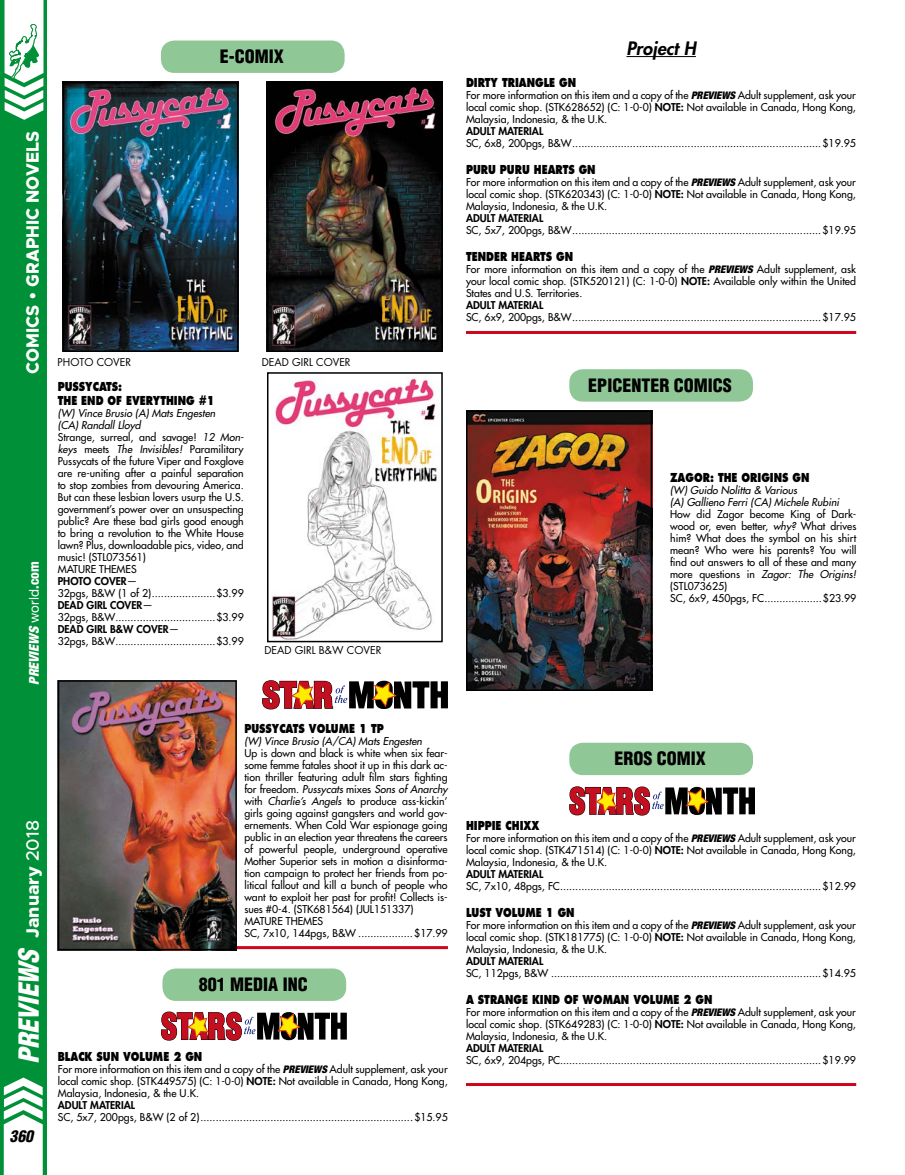
<style>
.page{position:relative;width:905px;height:1175px;background:#fff}
.page>*{position:absolute;margin:0;border:0;box-sizing:border-box;transform-origin:0 0}
.t1{font:italic 900 condensed 27px "Helvetica";color:#fff}
.t2{font:900 condensed 18px "Helvetica";color:#000}
.t3{font:800 18px "Metropolis";color:#fff;scale:.95 1}
.t4{font:italic 800 18px "Futura";color:#000}
.t5{font:italic 900 condensed 15.75px "Helvetica";color:#000}
.t6{font:italic 900 condensed 13.5px "Helvetica Neue";color:#fff}
.t7{font:800 12px/13.5px "Futura";color:#000;scale:.8 1}
.t8{font:10.5px/12px "Futura";color:#000}
.t9{font:800 10.5px/12px "Futura";color:#000}
.t10{font:10.5px "Futura";color:#000}
.s1{font-family:"Poppins";font-weight:400}
.s2{font-weight:400;font-style:normal;font-stretch:normal}
.s3{font-weight:800;font-style:normal}
.s4{font-family:"Metropolis";font-weight:800;font-style:normal;font-stretch:normal;font-size:18px}
.s5{font-family:"Metropolis";font-weight:500;font-style:normal;font-stretch:normal;font-size:18px}
.s6{font-style:italic}
.s7{font-weight:800}
.s8{font-weight:400}
.s9{font-family:"Helvetica Neue";font-weight:900;font-style:italic;font-stretch:condensed}
</style>
<div class="page">
<hr style="left:169px;top:946px;width:279px;height:3px;background:#cd071e">
<div style="left:161px;top:40px;width:183px;height:33px;background:#90c796;border-radius:14px"></div>
<img style="left:66px;top:85px;width:169px;height:264px">
<div style="left:63px;top:82px;width:175px;height:270px;border:2px solid #000"></div>
<img style="left:270px;top:85px;width:170px;height:264px">
<div style="left:267px;top:82px;width:176px;height:270px;border:2px solid #000"></div>
<img style="left:272px;top:378px;width:165px;height:261px">
<div style="left:267px;top:372px;width:176px;height:270px;border:2px solid #000"></div>
<div style="left:162px;top:968px;width:184px;height:32px;background:#90c796;border-radius:14px"></div>
<hr style="left:466px;top:331px;width:390px;height:3px;background:#cd071e">
<hr style="left:466px;top:1083px;width:390px;height:3px;background:#cd071e">
<svg style="left:161px;top:1011px;width:186px;height:29px"></svg>
<svg style="left:569px;top:786px;width:186px;height:29px"></svg>
<hr style="left:626px;top:56px;width:70px;height:1px;background:#000">
<div style="left:569px;top:369px;width:184px;height:32px;background:#90c796;border-radius:14px"></div>
<img style="left:469px;top:413px;width:180px;height:275px">
<div style="left:466px;top:410px;width:186px;height:281px;border:2px solid #000"></div>
<div style="left:569px;top:742px;width:184px;height:33px;background:#90c796;border-radius:14px"></div>
<img style="left:61px;top:683px;width:173px;height:264px">
<div style="left:58px;top:680px;width:179px;height:270px;border:2px solid #000"></div>
<svg style="left:262px;top:680px;width:186px;height:29px"></svg>
<div style="left:0;top:0;width:47px;height:1174px;background:#009037"></div>
<svg style="left:4px;top:1077px;width:39px;height:97px;background:#cfead9"></svg>
<svg style="left:5px;top:0;width:38px;height:120px"></svg>
<p class="t2" style="left:220px;top:45px;width:66px">E-COMIX</p>
<h2 class="t3" style="left:21px;top:374px;width:257px;rotate:-90deg">COMICS <span class="s1">•</span> GRAPHIC NOVELS</h2>
<p class="t6" style="left:26px;top:685px;width:125px;rotate:-90deg">PREVIEWS <span class="s2">world</span><span class="s3">.com</span></p>
<h1 class="t1" style="left:12px;top:1064px;width:245px;rotate:-90deg">PREVIEWS <span class="s4">January</span> <span class="s5">2018</span></h1>
<p class="t5" style="left:10px;top:1126px;width:25px">360</p>
<p class="t10" style="left:58px;top:355px;width:75px">PHOTO COVER</p>
<p class="t10" style="left:262px;top:355px;width:90px">DEAD GIRL COVER</p>
<p class="t7" style="left:58px;top:380px;width:198px">PUSSYCATS:<br>THE END OF EVERYTHING #1</p>
<p class="t8" style="left:58px;top:407px;width:187px"><span class="s6">(W) Vince Brusio (A) Mats Engesten<br>(CA) Randall Lloyd<br></span>Strange, surreal, and savage! <span class="s6">12 Mon&shy;keys</span> meets <span class="s6">The Invisibles!</span> Paramilitary<br>Pussycats of the future Viper and Foxglove are re-uniting after a painful separation to stop zombies from devouring America.<br>But can these lesbian lovers usurp the U.S. government’s power over an unsuspecting public? Are these bad girls good enough to bring a revolution to the White House lawn? Plus, downloadable pics, video, and music! (STL073561)<br>MATURE THEMES<br><span class="s7">PHOTO COVER</span>—<br>32pgs, B&amp;W (1 of 2)</p>
<p class="t8" style="left:216px;top:587px;width:29px">$3.99</p>
<p class="t9" style="left:58px;top:599px;width:97px">DEAD GIRL COVER<span class="s8">—<br>32pgs, B&amp;W</span></p>
<p class="t8" style="left:216px;top:611px;width:29px">$3.99</p>
<p class="t9" style="left:58px;top:623px;width:123px">DEAD GIRL B&amp;W COVER<span class="s8">—<br>32pgs, B&amp;W</span></p>
<p class="t8" style="left:216px;top:635px;width:29px">$3.99</p>
<p class="t10" style="left:264px;top:643px;width:118px">DEAD GIRL B&amp;W COVER</p>
<p class="t7" style="left:244px;top:721px;width:176px">PUSSYCATS VOLUME 1 TP</p>
<p class="t8" style="left:244px;top:735px;width:205px"><span class="s6">(W) Vince Brusio (A/CA) Mats Engesten<br></span>Up is down and black is white when six fear&shy;some femme fatales shoot it up in this dark ac&shy;tion thriller featuring adult film stars fighting for freedom. <span class="s6">Pussycats</span> mixes <span class="s6">Sons of Anarchy </span>with <span class="s6">Charlie’s Angels</span> to produce ass-kickin’ girls going against gangsters and world gov&shy;ernements. When Cold War espionage going public in an election year threatens the careers of powerful people, underground operative Mother Superior sets in motion a disinforma&shy;tion campaign to protect her friends from po&shy;litical fallout and kill a bunch of people who want to exploit her past for profit! Collects is&shy;sues #0-4. (STK681564) (JUL151337)<br>MATURE THEMES<br>SC, 7x10, 144pgs, B&amp;W</p>
<p class="t8" style="left:414px;top:927px;width:35px">$17.99</p>
<p class="t2" style="left:199px;top:973px;width:111px">801 MEDIA INC</p>
<p class="t7" style="left:58px;top:1049px;width:182px">BLACK SUN VOLUME 2 GN</p>
<p class="t8" style="left:58px;top:1063px;width:391px">For more information on this item and a copy of the <span class="s9">PREVIEWS</span> Adult supplement, ask your local comic shop. (STK449575) (C: 1-0-0) <span class="s7">NOTE:</span> Not available in Canada, Hong Kong, Malaysia, Indonesia, &amp; the U.K.<br><span class="s7">ADULT MATERIAL<br></span>SC, 5x7, 200pgs, B&amp;W (2 of 2)</p>
<p class="t8" style="left:414px;top:1111px;width:35px">$15.95</p>
<p class="t4" style="left:626px;top:37px;width:71px">Project H</p>
<p class="t7" style="left:466px;top:76px;width:139px">DIRTY TRIANGLE GN</p>
<p class="t8" style="left:466px;top:89px;width:391px">For more information on this item and a copy of the <span class="s9">PREVIEWS</span> Adult supplement, ask your local comic shop. (STK628652) (C: 1-0-0) <span class="s7">NOTE:</span> Not available in Canada, Hong Kong, Malaysia, Indonesia, &amp; the U.K.<br><span class="s7">ADULT MATERIAL<br></span>SC, 6x8, 200pgs, B&amp;W</p>
<p class="t8" style="left:822px;top:137px;width:35px">$19.95</p>
<p class="t7" style="left:466px;top:163px;width:164px">PURU PURU HEARTS GN</p>
<p class="t8" style="left:466px;top:176px;width:391px">For more information on this item and a copy of the <span class="s9">PREVIEWS</span> Adult supplement, ask your local comic shop. (STK620343) (C: 1-0-0) <span class="s7">NOTE:</span> Not available in Canada, Hong Kong, Malaysia, Indonesia, &amp; the U.K.<br><span class="s7">ADULT MATERIAL<br></span>SC, 5x7, 200pgs, B&amp;W</p>
<p class="t8" style="left:822px;top:224px;width:35px">$19.95</p>
<p class="t7" style="left:466px;top:250px;width:135px">TENDER HEARTS GN</p>
<p class="t8" style="left:466px;top:263px;width:391px">For more information on this item and a copy of the <span class="s9">PREVIEWS</span> Adult supplement, ask your local comic shop. (STK520121) (C: 1-0-0) <span class="s7">NOTE:</span> Available only within the United States and U.S. Territories.<br><span class="s7">ADULT MATERIAL<br></span>SC, 6x9, 200pgs, B&amp;W</p>
<p class="t8" style="left:822px;top:311px;width:35px">$17.95</p>
<p class="t2" style="left:588px;top:374px;width:145px">EPICENTER COMICS</p>
<p class="t7" style="left:670px;top:471px;width:176px">ZAGOR: THE ORIGINS GN</p>
<p class="t8" style="left:670px;top:484px;width:188px"><span class="s6">(W) Guido Nolitta &amp; Various<br>(A) Gallieno Ferri (CA) Michele Rubini<br></span>How did Zagor become King of Dark&shy;wood or, even better, <span class="s6">why?</span> What drives him? What does the symbol on his shirt mean? Who were his parents? You will find out answers to all of these and many more questions in <span class="s6">Zagor: The Origins! </span>(STL073625)<br>SC, 6x9, 450pgs, FC</p>
<p class="t8" style="left:823px;top:592px;width:35px">$23.99</p>
<p class="t2" style="left:614px;top:747px;width:93px">EROS COMIX</p>
<p class="t7" style="left:466px;top:818px;width:93px">HIPPIE CHIXX</p>
<p class="t8" style="left:466px;top:832px;width:391px">For more information on this item and a copy of the <span class="s9">PREVIEWS</span> Adult supplement, ask your local comic shop. (STK471514) (C: 1-0-0) <span class="s7">NOTE:</span> Not available in Canada, Hong Kong, Malaysia, Indonesia, &amp; the U.K.<br><span class="s7">ADULT MATERIAL<br></span>SC, 7x10, 48pgs, FC</p>
<p class="t8" style="left:822px;top:880px;width:35px">$12.99</p>
<p class="t7" style="left:466px;top:905px;width:137px">LUST VOLUME 1 GN</p>
<p class="t8" style="left:466px;top:919px;width:391px">For more information on this item and a copy of the <span class="s9">PREVIEWS</span> Adult supplement, ask your local comic shop. (STK181775) (C: 1-0-0) <span class="s7">NOTE:</span> Not available in Canada, Hong Kong, Malaysia, Indonesia, &amp; the U.K.<br><span class="s7">ADULT MATERIAL<br></span>SC, 112pgs, B&amp;W</p>
<p class="t8" style="left:822px;top:967px;width:35px">$14.95</p>
<p class="t7" style="left:466px;top:992px;width:310px">A STRANGE KIND OF WOMAN VOLUME 2 GN</p>
<p class="t8" style="left:466px;top:1006px;width:391px">For more information on this item and a copy of the <span class="s9">PREVIEWS</span> Adult supplement, ask your local comic shop. (STK649283) (C: 1-0-0) <span class="s7">NOTE:</span> Not available in Canada, Hong Kong, Malaysia, Indonesia, &amp; the U.K.<br><span class="s7">ADULT MATERIAL<br></span>SC, 6x9, 204pgs, PC</p>
<p class="t8" style="left:822px;top:1054px;width:35px">$19.99</p>
</div>
